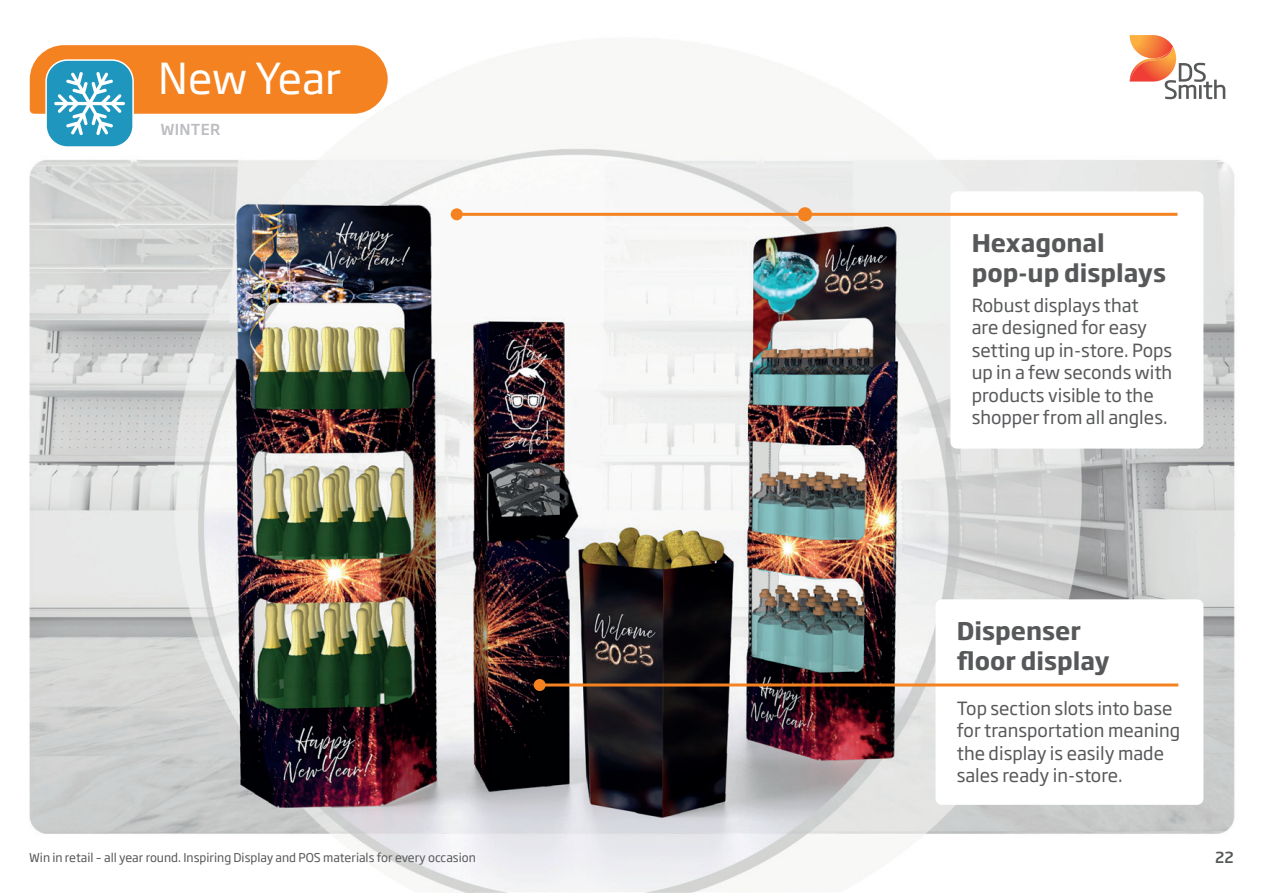
<style>
.page{position:relative;width:1263px;height:893px;background:#fff}
.page>*{position:absolute;margin:0;border:0;box-sizing:border-box;transform-origin:0 0}
.t1{font:42.15px "Soho Gothic Pro";color:#fff}
.t2{font:700 24px/30px "Soho Gothic Pro";color:#57585a}
.t3{font:18px/22.5px "Soho Gothic Pro";color:#57585a}
.t4{font:500 15px "Soho Gothic Pro";letter-spacing:.015em;color:#bcbdc0}
.t5{font:500 15px "Soho Gothic Pro";color:#57585a}
.t6{font:12px "Soho Gothic Pro";color:#57585a}
</style>
<div class="page">
<img style="left:29px;top:35px;width:1206px;height:858px">
<div style="left:950px;top:191px;width:253px;height:258px;background:#fff;border-radius:6px"></div>
<div style="left:935px;top:599px;width:268px;height:206px;background:#fff;border-radius:6px"></div>
<hr style="left:540px;top:683px;width:638px;height:3px;background:#f58220">
<div style="left:534px;top:679px;width:12px;height:12px;background:#f58220;border-radius:50%"></div>
<hr style="left:457px;top:213px;width:720px;height:3px;background:#f58220">
<div style="left:451px;top:208px;width:12px;height:12px;background:#f58220;border-radius:50%"></div>
<div style="left:798px;top:207px;width:14px;height:14px;background:#f58220;border-radius:50%"></div>
<div style="left:46px;top:60px;width:87px;height:87px;background:#1f96be;border-radius:21px"></div>
<div style="left:45px;top:59px;width:89px;height:89px;border:2px solid #fff;border-radius:21px"></div>
<svg style="left:30px;top:45px;width:358px;height:90px"></svg>
<svg style="left:1130px;top:35px;width:95px;height:64px"></svg>
<h1 class="t1" style="left:158px;top:46px;width:184px">New Year</h1>
<p class="t4" style="left:160px;top:118px;width:61px">WINTER</p>
<h2 class="t2" style="left:972px;top:226px;width:196px">Hexagonal pop-up displays</h2>
<p class="t3" style="left:972px;top:293px;width:202px">Robust displays that<br>are designed for easy setting up in-store. Pops up in a few seconds with products visible to the shopper from all angles.</p>
<h2 class="t2" style="left:957px;top:614px;width:154px">Dispenser floor display</h2>
<p class="t3" style="left:957px;top:696px;width:225px">Top section slots into base for transportation meaning the display is easily made sales ready in-store.</p>
<p class="t6" style="left:29px;top:848px;width:448px">Win in retail – all year round. Inspiring Display and POS materials for every occasion</p>
<p class="t5" style="left:1215px;top:846px;width:20px">22</p>
</div>
